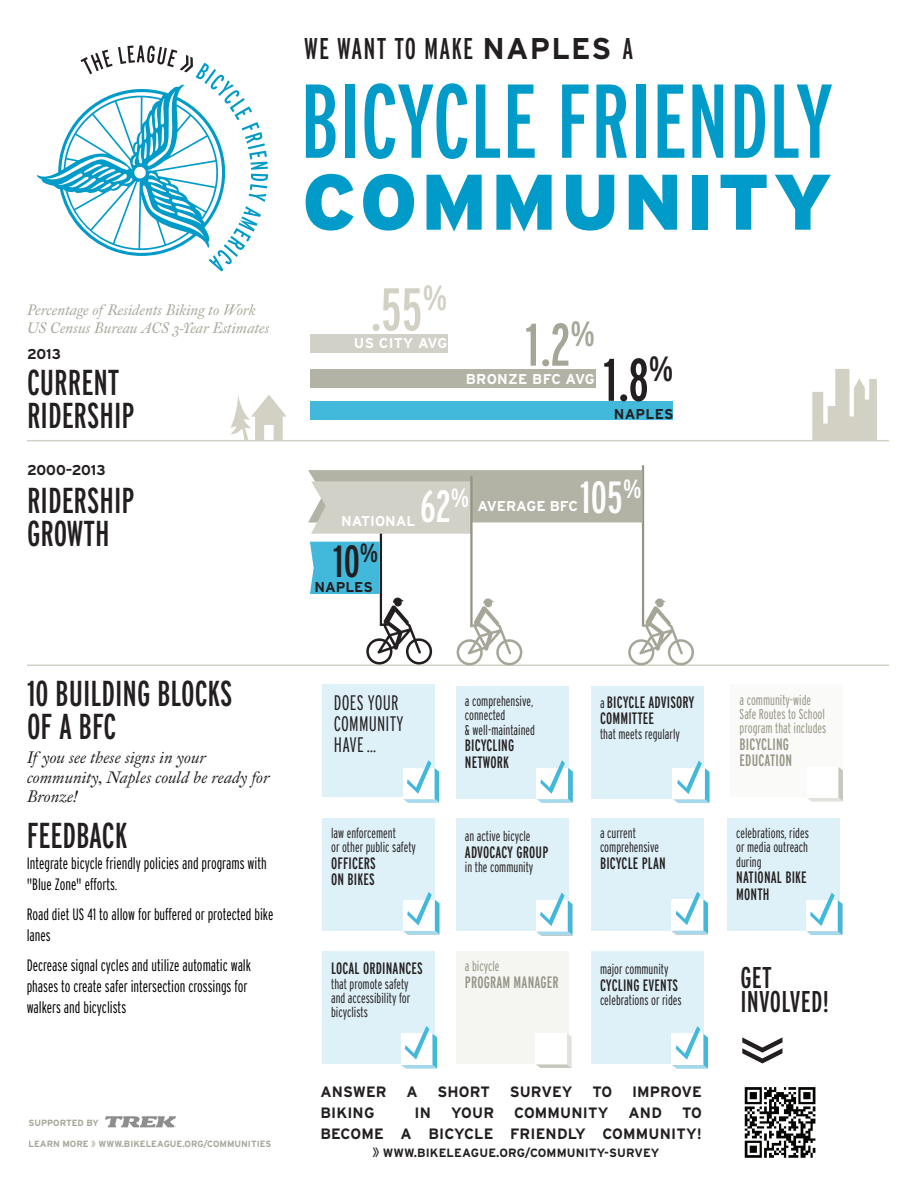
<style>
.page{position:relative;width:918px;height:1188px;background:#fff}
.page>*{position:absolute;margin:0;border:0;box-sizing:border-box;transform-origin:0 0}
.t1{font:extra-condensed 60px "Interstate";color:#a6a698}
.t2{font:extra-condensed 60px "Interstate";color:#231f20}
.t3{font:extra-condensed 60px "Interstate";color:#d2d1c4}
.t4{font:extra-condensed 45px "Interstate";color:#fff}
.t5{font:extra-condensed 45px "Interstate";color:#231f20}
.t6{font:extra-condensed 36px/33px "Interstate";color:#231f20}
.t7{font:extra-condensed 30px "Interstate";letter-spacing:.04em;color:#231f20}
.t8{font:extra-condensed 30px/24px "Interstate";letter-spacing:.01em;color:#231f20}
.t9{font:300 extra-condensed 21px/21px "Interstate";letter-spacing:.01em;color:#231f20}
.t10{font:300 extra-condensed 16.5px/21px "Interstate";color:#000}
.t11{font:extra-condensed 16.5px/16.5px "Interstate";letter-spacing:.01em;color:#231f20}
.t12{font:italic 16.5px/19.8px "Fleischman BT Pro";color:#231f20}
.t13{font:extra-condensed 16.5px/16.5px "Interstate";letter-spacing:.01em;color:#959383}
.t14{font:700 15px/21px "Interstate";letter-spacing:.01em;color:#231f20;text-align:right}
.t15{font:italic 15px/18px "Fleischman BT Pro";color:#a6a698}
.t16{font:300 extra-condensed 14.25px/14.2px "Interstate";color:#231f20}
.t17{font:300 extra-condensed 14.25px/14.2px "Interstate";color:#959383}
.t18{font:700 14.25px "Interstate";color:#231f20}
.t19{font:700 14.25px "Interstate";letter-spacing:.02em;color:#fff}
.t20{font:700 14.25px "Interstate";color:#fff}
.t21{font:700 12px "Interstate";letter-spacing:.01em;color:#231f20}
.t22{font:700 9px "Interstate";color:#a6a698}
.s1{font-weight:700;font-stretch:normal}
.s2{font-weight:300;font-stretch:extra-condensed;font-size:12px}
.s3{font-weight:300;font-size:14.25px}
.s4{font-weight:300;font-stretch:extra-condensed;font-size:18px}
</style>
<div class="page">
<hr style="left:380px;top:524px;width:2px;height:102px;background:#231f20">
<hr style="left:642px;top:465px;width:2px;height:161px;background:#959383">
<svg style="left:308px;top:470px;width:335px;height:64px;background:#c6c6bc"></svg>
<hr style="left:27px;top:664px;width:862px;height:2px;background:#d2d1c4">
<hr style="left:470px;top:476px;width:3px;height:151px;background:#959383">
<img style="left:105px;top:1116px;width:71px;height:12px">
<svg style="left:230px;top:395px;width:57px;height:45px"></svg>
<svg style="left:812px;top:369px;width:65px;height:71px"></svg>
<img style="left:744px;top:1087px;width:72px;height:71px">
<div style="left:310px;top:334px;width:138px;height:18px;background:#d2d1c8"></div>
<div style="left:310px;top:369px;width:286px;height:18px;background:#b2b2a5"></div>
<div style="left:310px;top:402px;width:363px;height:18px;background:#42b9db"></div>
<svg style="left:306px;top:174px;width:48px;height:57px"></svg>
<svg style="left:363px;top:174px;width:51px;height:57px"></svg>
<svg style="left:427px;top:175px;width:55px;height:57px"></svg>
<svg style="left:496px;top:175px;width:56px;height:57px"></svg>
<svg style="left:566px;top:175px;width:48px;height:56px"></svg>
<svg style="left:629px;top:175px;width:48px;height:55px"></svg>
<div style="left:692px;top:175px;width:16px;height:55px;background:#009bc8"></div>
<svg style="left:721px;top:175px;width:46px;height:55px"></svg>
<svg style="left:775px;top:175px;width:56px;height:55px"></svg>
<svg style="left:306px;top:85px;width:30px;height:73px"></svg>
<div style="left:345px;top:85px;width:10px;height:73px;background:#009bc8"></div>
<svg style="left:364px;top:83px;width:103px;height:76px"></svg>
<svg style="left:476px;top:85px;width:24px;height:73px"></svg>
<svg style="left:508px;top:85px;width:27px;height:73px"></svg>
<svg style="left:562px;top:85px;width:26px;height:73px"></svg>
<svg style="left:596px;top:85px;width:31px;height:73px"></svg>
<div style="left:636px;top:85px;width:10px;height:73px;background:#009bc8"></div>
<svg style="left:658px;top:85px;width:26px;height:73px"></svg>
<svg style="left:692px;top:85px;width:31px;height:73px"></svg>
<svg style="left:735px;top:85px;width:30px;height:73px"></svg>
<svg style="left:774px;top:85px;width:58px;height:73px"></svg>
<svg style="left:37px;top:45px;width:231px;height:226px"></svg>
<svg style="left:310px;top:542px;width:122px;height:123px"></svg>
<svg style="left:457px;top:598px;width:65px;height:67px"></svg>
<svg style="left:628px;top:598px;width:66px;height:67px"></svg>
<hr style="left:27px;top:440px;width:862px;height:1px;background:#d2d1c4">
<div style="left:456px;top:686px;width:112px;height:112px;background:#dff1f8"></div>
<div style="left:322px;top:684px;width:112px;height:113px;background:#dff1f8"></div>
<svg style="left:742px;top:1037px;width:40px;height:27px"></svg>
<div style="left:456px;top:818px;width:112px;height:112px;background:#dff1f8"></div>
<div style="left:456px;top:951px;width:112px;height:113px;background:#f5f5f2"></div>
<div style="left:591px;top:686px;width:113px;height:112px;background:#dff1f8"></div>
<div style="left:591px;top:818px;width:113px;height:112px;background:#dff1f8"></div>
<div style="left:591px;top:951px;width:113px;height:113px;background:#dff1f8"></div>
<div style="left:322px;top:818px;width:113px;height:112px;background:#dff1f8"></div>
<div style="left:322px;top:951px;width:113px;height:113px;background:#dff1f8"></div>
<div style="left:731px;top:684px;width:112px;height:113px;background:#fafaf9"></div>
<div style="left:727px;top:818px;width:113px;height:112px;background:#dff1f8"></div>
<div style="left:671px;top:900px;width:32px;height:31px;background:#fff"></div>
<svg style="left:536px;top:1033px;width:36px;height:35px"></svg>
<div style="left:671px;top:1033px;width:32px;height:31px;background:#fff"></div>
<svg style="left:807px;top:767px;width:36px;height:35px"></svg>
<svg style="left:403px;top:760px;width:36px;height:43px"></svg>
<svg style="left:673px;top:760px;width:37px;height:43px"></svg>
<svg style="left:672px;top:892px;width:36px;height:43px"></svg>
<svg style="left:401px;top:1026px;width:36px;height:43px"></svg>
<svg style="left:672px;top:1026px;width:36px;height:43px"></svg>
<svg style="left:403px;top:892px;width:37px;height:43px"></svg>
<svg style="left:536px;top:893px;width:37px;height:43px"></svg>
<svg style="left:806px;top:893px;width:37px;height:42px"></svg>
<svg style="left:537px;top:760px;width:36px;height:43px"></svg>
<h3 class="t7" style="left:304px;top:30px;width:330px">WE WANT TO MAKE <span class="s1">NAPLES</span> A</h3>
<p class="t15" style="left:27px;top:301px;width:244px">Percentage of Residents Biking to Work<br>US Census Bureau ACS 3-Year Estimates</p>
<p class="t18" style="left:27px;top:345px;width:35px">2013</p>
<h3 class="t6" style="left:27px;top:365px;width:109px">CURRENT<br>RIDERSHIP</h3>
<p class="t18" style="left:27px;top:461px;width:80px">2000–2013</p>
<h3 class="t6" style="left:27px;top:483px;width:109px">RIDERSHIP<br>GROWTH</h3>
<h3 class="t6" style="left:27px;top:676px;width:207px">10 BUILDING BLOCKS<br>OF A BFC</h3>
<p class="t12" style="left:27px;top:747px;width:244px">If you see these signs in your community, Naples could be ready for<br>Bronze!</p>
<h3 class="t6" style="left:27px;top:819px;width:102px">FEEDBACK</h3>
<p class="t10" style="left:27px;top:853px;width:242px">Integrate bicycle friendly policies and programs with "Blue Zone" efforts.</p>
<p class="t10" style="left:27px;top:904px;width:248px">Road diet US 41 to allow for buffered or protected bike lanes</p>
<p class="t10" style="left:27px;top:955px;width:226px">Decrease signal cycles and utilize automatic walk phases to create safer intersection crossings for walkers and bicyclists</p>
<p class="t22" style="left:28px;top:1118px;width:72px">SUPPORTED BY</p>
<p class="t22" style="left:28px;top:1138px;width:244px">LEARN MORE <span class="s2">»</span> WWW.BIKELEAGUE.ORG/COMMUNITIES</p>
<h1 class="t3" style="left:370px;top:273px;width:79px">.55<sup>%</sup></h1>
<p class="t19" style="left:354px;top:335px;width:95px">US CITY AVG</p>
<h1 class="t1" style="left:525px;top:308px;width:71px">1.2<sup>%</sup></h1>
<p class="t19" style="left:466px;top:370px;width:131px">BRONZE BFC AVG</p>
<h1 class="t2" style="left:603px;top:343px;width:72px">1.8<sup>%</sup></h1>
<p class="t18" style="left:614px;top:405px;width:61px">NAPLES</p>
<h2 class="t4" style="left:420px;top:479px;width:50px">62<sup>%</sup></h2>
<h2 class="t4" style="left:580px;top:470px;width:63px">105<sup>%</sup></h2>
<p class="t20" style="left:478px;top:498px;width:102px">AVERAGE BFC</p>
<p class="t20" style="left:341px;top:513px;width:76px">NATIONAL</p>
<h2 class="t5" style="left:333px;top:533px;width:47px">10<sup>%</sup></h2>
<p class="t18" style="left:314px;top:578px;width:60px">NAPLES</p>
<h3 class="t9" style="left:334px;top:692px;width:71px">DOES YOUR<br>COMMUNITY<br>HAVE …</h3>
<p class="t16" style="left:331px;top:826px;width:86px">law enforcement<br>or other public safety</p>
<p class="t11" style="left:331px;top:855px;width:46px">OFFICERS<br>ON BIKES</p>
<p class="t11" style="left:331px;top:960px;width:93px">LOCAL ORDINANCES</p>
<p class="t16" style="left:331px;top:976px;width:81px;text-align:justify">that promote safety and accessibility for bicyclists</p>
<p class="t16" style="left:465px;top:694px;width:72px">a comprehensive, connected<br>&amp; well-maintained</p>
<p class="t11" style="left:465px;top:737px;width:51px">BICYCLING<br>NETWORK</p>
<p class="t16" style="left:465px;top:829px;width:67px">an active bicycle</p>
<p class="t11" style="left:465px;top:844px;width:85px">ADVOCACY GROUP</p>
<p class="t16" style="left:465px;top:860px;width:70px">in the community</p>
<p class="t17" style="left:465px;top:959px;width:36px">a bicycle</p>
<p class="t13" style="left:465px;top:974px;width:95px">PROGRAM MANAGER</p>
<p class="t11" style="left:600px;top:694px;width:96px"><span class="s3">a</span> BICYCLE ADVISORY<br>COMMITTEE</p>
<p class="t16" style="left:600px;top:726px;width:81px">that meets regularly</p>
<p class="t16" style="left:600px;top:826px;width:61px">a current comprehensive</p>
<p class="t11" style="left:600px;top:855px;width:67px">BICYCLE PLAN</p>
<p class="t16" style="left:600px;top:962px;width:70px">major community</p>
<p class="t11" style="left:600px;top:977px;width:80px">CYCLING EVENTS</p>
<p class="t16" style="left:600px;top:993px;width:83px">celebrations or rides</p>
<p class="t14" style="left:320px;top:1081px;width:68px">ANSWER</p>
<p class="t14" style="left:406px;top:1081px;width:13px">A</p>
<p class="t14" style="left:438px;top:1081px;width:54px">SHORT</p>
<p class="t14" style="left:510px;top:1081px;width:64px">SURVEY</p>
<p class="t14" style="left:592px;top:1081px;width:21px">TO</p>
<p class="t14" style="left:632px;top:1081px;width:71px">IMPROVE</p>
<p class="t14" style="left:320px;top:1102px;width:56px">BIKING</p>
<p class="t14" style="left:415px;top:1102px;width:18px">IN</p>
<p class="t14" style="left:451px;top:1102px;width:44px">YOUR</p>
<p class="t14" style="left:514px;top:1102px;width:96px">COMMUNITY</p>
<p class="t14" style="left:629px;top:1102px;width:35px">AND</p>
<p class="t14" style="left:320px;top:1102px;width:383px">TO<br>BECOME A BICYCLE FRIENDLY COMMUNITY!</p>
<p class="t21" style="left:373px;top:1145px;width:288px"><span class="s4">»</span> WWW.BIKELEAGUE.ORG/COMMUNITY-SURVEY</p>
<p class="t17" style="left:740px;top:692px;width:88px">a community-wide<br>Safe Routes to School program that includes</p>
<p class="t13" style="left:740px;top:736px;width:54px">BICYCLING<br>EDUCATION</p>
<p class="t16" style="left:736px;top:826px;width:74px;text-align:justify">celebrations, rides or media outreach during</p>
<p class="t11" style="left:736px;top:869px;width:72px">NATIONAL BIKE<br>MONTH</p>
<h3 class="t8" style="left:740px;top:965px;width:90px">GET<br>INVOLVED!</h3>
</div>
